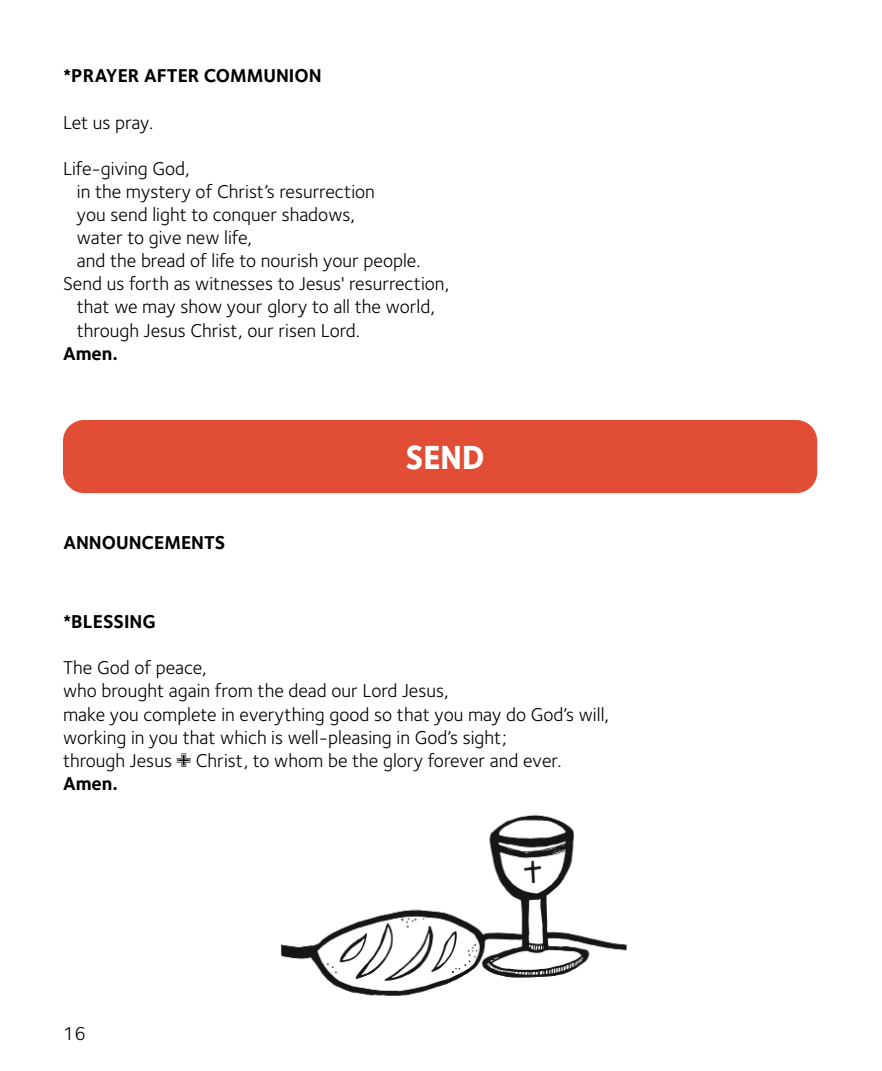
<style>
.page{position:relative;width:882px;height:1071px;background:#fff}
.page>*{position:absolute;margin:0;border:0;box-sizing:border-box;transform-origin:0 0}
.t1{font:800 34.65px "Foundry Sterling";color:#fff;scale:.91 1}
.t2{font:19.25px/23.1px "Foundry Sterling";color:#000}
.t3{font:700 19.25px "Foundry Sterling";color:#000}
</style>
<div class="page">
<div style="left:63px;top:420px;width:754px;height:73px;background:#e14d35;border-radius:21px"></div>
<img style="left:280px;top:814px;width:347px;height:182px">
<p class="t3" style="left:63px;top:64px;width:260px">*PRAYER AFTER COMMUNION</p>
<p class="t2" style="left:63px;top:111px;width:92px">Let us pray.</p>
<p class="t2" style="left:63px;top:157px;width:128px">Life-giving God,</p>
<p class="t2" style="left:77px;top:180px;width:300px">in the mystery of Christ’s resurrection</p>
<p class="t2" style="left:77px;top:203px;width:280px">you send light to conquer shadows,</p>
<p class="t2" style="left:77px;top:226px;width:177px">water to give new life,</p>
<p class="t2" style="left:77px;top:249px;width:345px">and the bread of life to nourish your people.</p>
<p class="t2" style="left:63px;top:272px;width:388px">Send us forth as witnesses to Jesus' resurrection,</p>
<p class="t2" style="left:77px;top:296px;width:360px">that we may show your glory to all the world,</p>
<p class="t2" style="left:77px;top:319px;width:285px">through Jesus Christ, our risen Lord.</p>
<p class="t3" style="left:63px;top:342px;width:57px">Amen.</p>
<p class="t3" style="left:63px;top:531px;width:164px">ANNOUNCEMENTS</p>
<h1 class="t1" style="left:406px;top:436px;width:88px">SEND</h1>
<p class="t3" style="left:63px;top:610px;width:94px">*BLESSING</p>
<p class="t2" style="left:63px;top:657px;width:548px">The God of peace,<br>who brought again from the dead our Lord Jesus,<br>make you complete in everything good so that you may do God’s will, working in you that which is well-pleasing in God’s sight;<br>through Jesus Christ, to whom be the glory forever and ever.</p>
<p class="t3" style="left:63px;top:772px;width:57px">Amen.</p>
<p class="t2" style="left:63px;top:1023px;width:24px">16</p>
</div>
